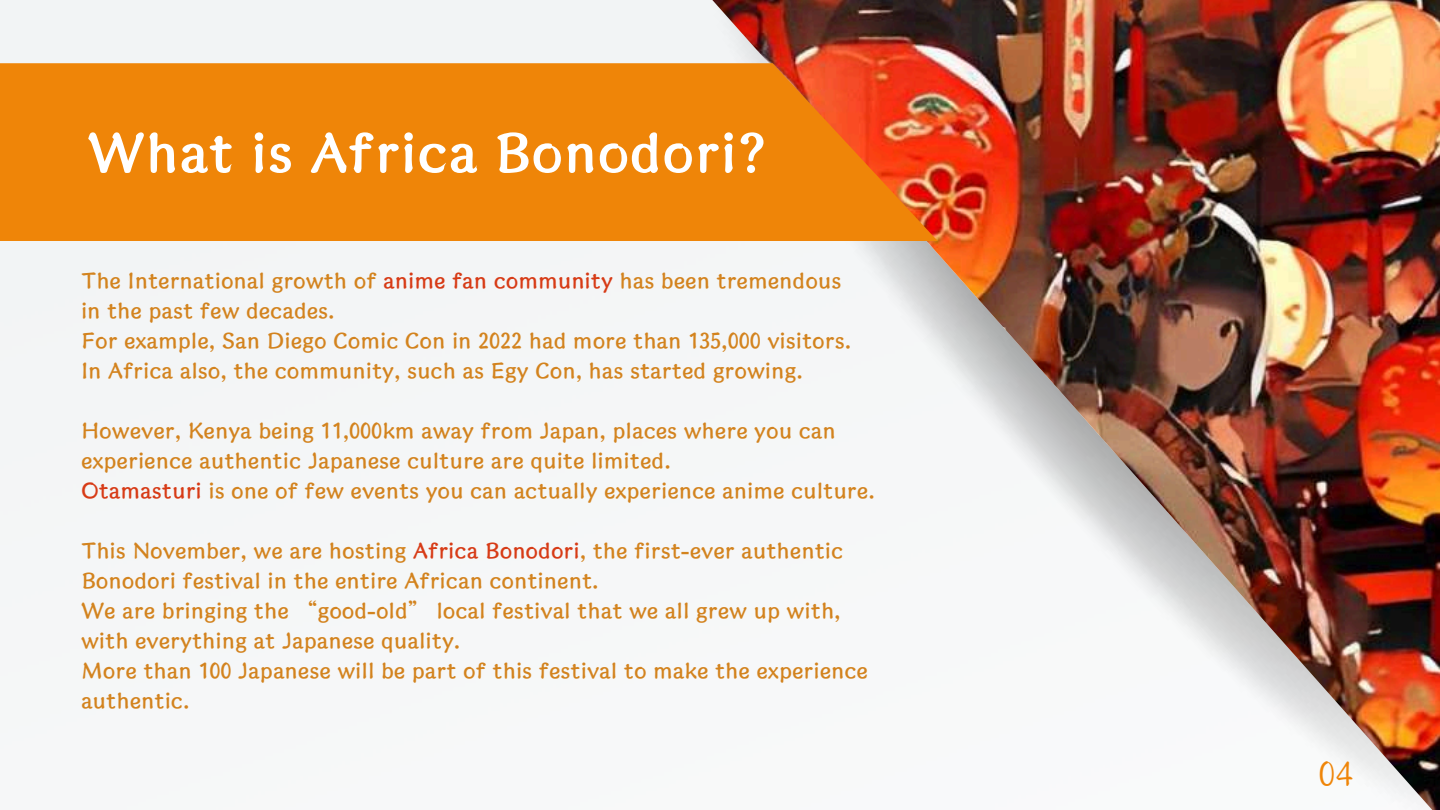
<style>
.page{position:relative;width:1440px;height:810px;background:#fff}
.page>*{position:absolute;margin:0;border:0;box-sizing:border-box;transform-origin:0 0}
.t1{font:55.3px "S Motoya Okai Std W5";color:#fff}
.t2{font:35px "S Motoya Sinkai Std W3";color:#ef8508}
.t3{font:22.1px/30px "S Motoya Sinkai Std W5";color:#d3831e}
.s1{color:#d73b16}
</style>
<div class="page">
<div style="left:625px;top:0;width:87px;height:810px;background:#f5f7f8"></div>
<img style="left:712px;top:0;width:728px;height:810px">
<svg style="left:0;top:63px;width:938px;height:178px;background:#ee7f0a"></svg>
<h1 class="t1" style="left:87px;top:125px;width:682px">What is Africa Bonodori?</h1>
<p class="t3" style="left:81px;top:266px;width:772px">The International growth of <span class="s1">anime fan community</span> has been tremendous in the past few decades.<br>For example, San Diego Comic Con in 2022 had more than 135,000 visitors.<br>In Africa also, the community, such as Egy Con, has started growing.</p>
<p class="t3" style="left:81px;top:416px;width:795px">However, Kenya being 11,000km away from Japan, places where you can experience authentic Japanese culture are quite limited.<br><span class="s1">Otamasturi</span> is one of few events you can actually experience anime culture.</p>
<p class="t3" style="left:81px;top:536px;width:789px">This November, we are hosting <span class="s1">Africa Bonodori</span>, the first-ever authentic Bonodori festival in the entire African continent.<br>We are bringing the “good-old” local festival that we all grew up with, with everything at Japanese quality.<br>More than 100 Japanese will be part of this festival to make the experience authentic.</p>
<h2 class="t2" style="left:1318px;top:756px;width:36px">04</h2>
</div>
